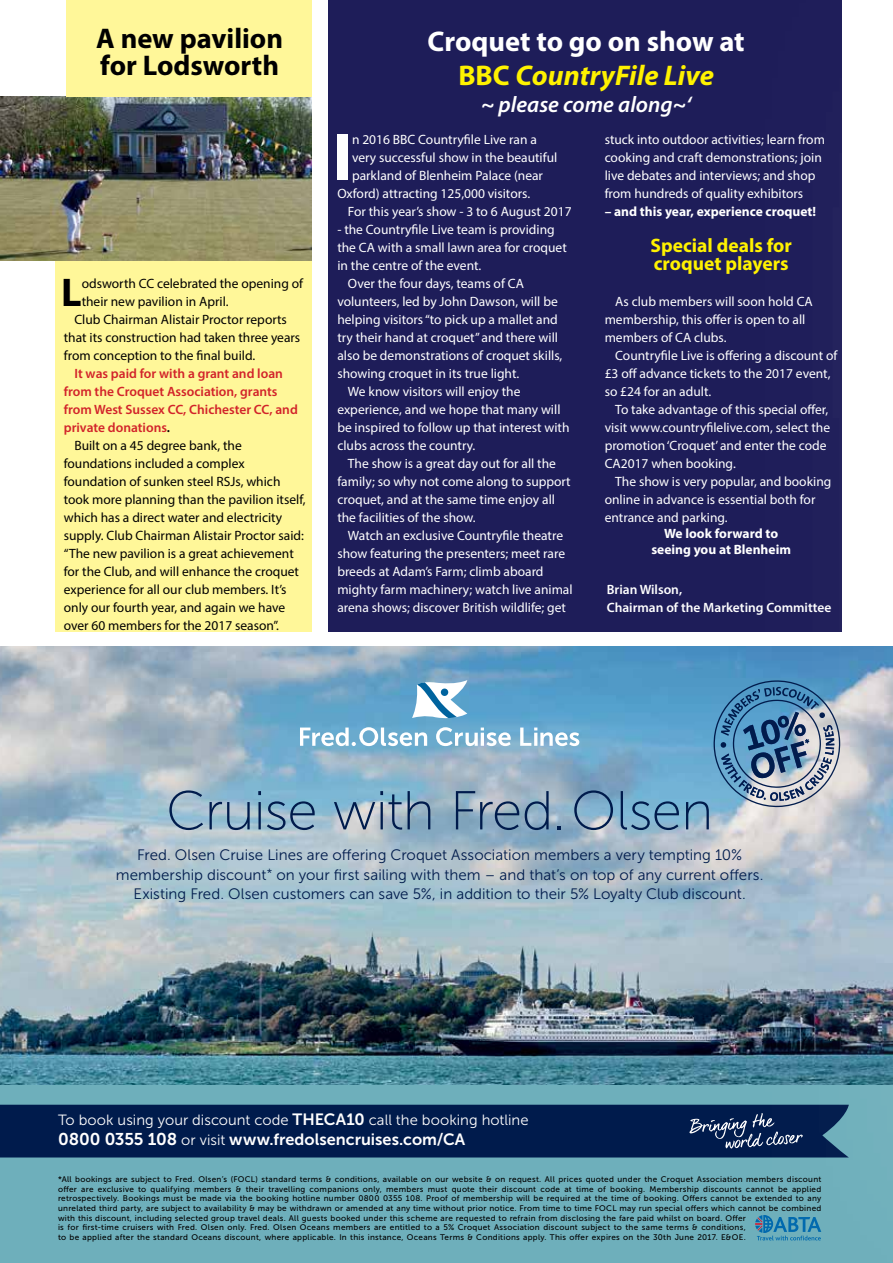
<style>
.page{position:relative;width:893px;height:1263px;background:#fff}
.page>*{position:absolute;margin:0;border:0;box-sizing:border-box;transform-origin:0 0}
.t1{font:700 66.9px "Myriad Pro";color:#fff}
.t2{font:54.75px "Museo Sans 100";letter-spacing:-.015em;color:#001b4c}
.t3{font:700 40.2px "Myriad Pro";color:#000}
.t4{font:700 28.5px/34.5px "Myriad Pro";color:#fff;text-align:center}
.t5{font:700 28.5px/27px "Myriad Pro";color:#000}
.t6{font:italic 600 22.5px "Myriad Pro";color:#fff}
.t7{font:700 19.5px/18px "Myriad Pro";color:#fff200}
.t8{font:16.2px "Museo Sans 700";color:#fff}
.t9{font:15.15px/19.2px "Museo Sans 300";color:#001b4c;text-align:center}
.t10{font:14.85px "Museo Sans 300";color:#fff}
.t11{font:13.5px/18px "Myriad Pro";color:#fff}
.t12{font:13.5px "Myriad Pro";color:#000}
.t13{font:600 13.5px "Myriad Pro";color:#d2232a}
.t14{font:700 13.5px/15.8px "Myriad Pro";color:#fff;text-align:center}
.t15{font:600 13.5px/18px "Myriad Pro";color:#fff}
.t16{font:8.1px/9.6px "Museo Sans 500";letter-spacing:.035em;color:#000}
.s1{color:#000}
.s2{color:#fff200}
.s3{font-style:italic;color:#fff200}
.s4{font-family:"Museo Sans 700";font-size:16.2px}
.s5{font-size:16.95px}
.s6{font-family:"Museo Sans 300";font-size:14.85px}
</style>
<div class="page">
<div style="left:329px;top:0;width:513px;height:631px;background:#1e1d59"></div>
<img style="left:0;top:647px;width:761px;height:438px">
<div style="left:0;top:1085px;width:893px;height:178px;background:#6eafbb"></div>
<svg style="left:714px;top:680px;width:47px;height:127px;background:#558db5"></svg>
<svg style="left:755px;top:1215px;width:6px;height:25px"></svg>
<div style="left:0;top:1105px;width:761px;height:52px;background:#001b4c"></div>
<svg style="left:412px;top:680px;width:55px;height:40px"></svg>
<div style="left:441px;top:688px;width:7px;height:8px;background:#00639e;border-radius:50%"></div>
<svg style="left:300px;top:727px;width:127px;height:19px"></svg>
<svg style="left:436px;top:727px;width:75px;height:19px"></svg>
<svg style="left:520px;top:727px;width:59px;height:19px"></svg>
<img style="left:0;top:96px;width:312px;height:165px">
<img style="left:761px;top:631px;width:132px;height:631px">
<hr style="left:892px;top:0;width:1px;height:79px;background:#d2232a">
<div style="left:55px;top:261px;width:257px;height:370px;background:#fff799"></div>
<div style="left:66px;top:0;width:246px;height:96px;background:#fff799"></div>
<h3 class="t5" style="left:96px;top:24px;width:188px">A new pavilion for Lodsworth</h3>
<h3 class="t3" style="left:61px;top:266px;width:22px">L</h3>
<p class="t12" style="left:82px;top:275px;width:223px">odsworth CC celebrated the opening of</p>
<p class="t12" style="left:82px;top:293px;width:148px">their new pavilion in April.</p>
<p class="t12" style="left:74px;top:311px;width:214px">Club Chairman Alistair Proctor reports</p>
<p class="t12" style="left:64px;top:329px;width:238px">that its construction had taken three years</p>
<p class="t12" style="left:64px;top:347px;width:193px">from conception to the final build.</p>
<p class="t13" style="left:74px;top:365px;width:210px">It was paid for with a grant and loan</p>
<p class="t13" style="left:64px;top:383px;width:215px">from the Croquet Association, grants</p>
<p class="t13" style="left:64px;top:401px;width:236px">from West Sussex CC, Chichester CC, and</p>
<p class="t13" style="left:64px;top:419px;width:108px">private donations<span class="s1">.</span></p>
<p class="t12" style="left:74px;top:437px;width:169px">Built on a 45 degree bank, the</p>
<p class="t12" style="left:64px;top:455px;width:182px">foundations included a complex</p>
<p class="t12" style="left:64px;top:473px;width:218px">foundation of sunken steel RSJs, which</p>
<p class="t12" style="left:64px;top:491px;width:243px">took more planning than the pavilion itself,</p>
<p class="t12" style="left:64px;top:509px;width:220px">which has a direct water and electricity</p>
<p class="t12" style="left:64px;top:527px;width:242px">supply. Club Chairman Alistair Proctor said:</p>
<p class="t12" style="left:64px;top:545px;width:231px">“The new pavilion is a great achievement</p>
<p class="t12" style="left:64px;top:563px;width:237px">for the Club, and will enhance the croquet</p>
<p class="t12" style="left:64px;top:581px;width:224px">experience for all our club members. It’s</p>
<p class="t12" style="left:64px;top:599px;width:223px">only our fourth year, and again we have</p>
<p class="t12" style="left:64px;top:617px;width:217px">over 60 members for the 2017 season”.</p>
<h3 class="t4" style="left:428px;top:23px;width:319px">Croquet to go on show at<br><span class="s2">BBC</span> <span class="s3">CountryFile Live</span></h3>
<h3 class="t6" style="left:481px;top:91px;width:212px">~ please come along~‘</h3>
<p class="t11" style="left:605px;top:130px;width:222px">stuck into outdoor activities; learn from cooking and craft demonstrations; join live debates and interviews; and shop from hundreds of quality exhibitors</p>
<p class="t14" style="left:605px;top:203px;width:213px">– and this year, experience croquet!</p>
<h3 class="t7" style="left:650px;top:236px;width:143px">Special deals for croquet players</h3>
<p class="t11" style="left:605px;top:292px;width:210px;text-indent:11px">As club members will soon hold CA membership, this offer is open to all members of CA clubs.</p>
<p class="t11" style="left:605px;top:346px;width:234px;text-indent:11px">Countryfile Live is offering a discount of £3 off advance tickets to the 2017 event, so £24 for an adult.</p>
<p class="t11" style="left:605px;top:400px;width:227px;text-indent:11px">To take advantage of this special offer, visit www.countryfilelive.com, select the promotion ‘Croquet’ and enter the code CA2017 when booking.</p>
<p class="t11" style="left:605px;top:472px;width:228px;text-indent:11px">The show is very popular, and booking online in advance is essential both for entrance and parking.</p>
<p class="t14" style="left:651px;top:525px;width:141px">We look forward to seeing you at Blenheim</p>
<p class="t15" style="left:607px;top:580px;width:226px">Brian Wilson,<br>Chairman of the Marketing Committee</p>
<h1 class="t1" style="left:333px;top:114px;width:21px">I</h1>
<p class="t11" style="left:352px;top:130px;width:186px">n 2016 BBC Countryfile Live ran a</p>
<p class="t11" style="left:352px;top:148px;width:207px">very successful show in the beautiful</p>
<p class="t11" style="left:352px;top:166px;width:193px">parkland of Blenheim Palace (near</p>
<p class="t11" style="left:337px;top:184px;width:194px">Oxford) attracting 125,000 visitors.</p>
<p class="t11" style="left:348px;top:202px;width:225px">For this year’s show - 3 to 6 August 2017</p>
<p class="t11" style="left:337px;top:220px;width:219px">- the Countryfile Live team is providing</p>
<p class="t11" style="left:337px;top:238px;width:231px">the CA with a small lawn area for croquet</p>
<p class="t11" style="left:337px;top:256px;width:145px">in the centre of the event.</p>
<p class="t11" style="left:348px;top:274px;width:177px">Over the four days, teams of CA</p>
<p class="t11" style="left:337px;top:292px;width:222px">volunteers, led by John Dawson, will be</p>
<p class="t11" style="left:337px;top:310px;width:222px">helping visitors “to pick up a mallet and</p>
<p class="t11" style="left:337px;top:328px;width:222px">try their hand at croquet” and there will</p>
<p class="t11" style="left:337px;top:346px;width:227px">also be demonstrations of croquet skills,</p>
<p class="t11" style="left:337px;top:364px;width:183px">showing croquet in its true light.</p>
<p class="t11" style="left:348px;top:382px;width:174px">We know visitors will enjoy the</p>
<p class="t11" style="left:337px;top:400px;width:225px">experience, and we hope that many will</p>
<p class="t11" style="left:337px;top:418px;width:234px">be inspired to follow up that interest with</p>
<p class="t11" style="left:337px;top:436px;width:140px">clubs across the country.</p>
<p class="t11" style="left:348px;top:454px;width:210px">The show is a great day out for all the</p>
<p class="t11" style="left:337px;top:472px;width:235px">family; so why not come along to support</p>
<p class="t11" style="left:337px;top:490px;width:219px">croquet, and at the same time enjoy all</p>
<p class="t11" style="left:337px;top:508px;width:140px">the facilities of the show.</p>
<p class="t11" style="left:348px;top:526px;width:217px">Watch an exclusive Countryfile theatre</p>
<p class="t11" style="left:337px;top:544px;width:229px">show featuring the presenters; meet rare</p>
<p class="t11" style="left:337px;top:562px;width:208px">breeds at Adam’s Farm; climb aboard</p>
<p class="t11" style="left:337px;top:580px;width:237px">mighty farm machinery; watch live animal</p>
<p class="t11" style="left:337px;top:598px;width:230px">arena shows; discover British wildlife; get</p>
<h2 class="t2" style="left:166px;top:781px;width:549px">Cruise with Fred. Olsen</h2>
<p class="t9" style="left:116px;top:846px;width:649px">Fred. Olsen Cruise Lines are offering Croquet Association members a very tempting 10% membership discount<sup>*</sup> on your first sailing with them – and that’s on top of any current offers.<br>Existing Fred. Olsen customers can save 5%, in addition to their 5% Loyalty Club discount.</p>
<p class="t10" style="left:58px;top:1111px;width:472px">To book using your discount code <span class="s4">THECA10</span> call the booking hotline</p>
<p class="t8" style="left:58px;top:1130px;width:409px"><span class="s5">0800 0355 108</span> <span class="s6">or visit</span> www.fredolsencruises.com/CA</p>
<p class="t16" style="left:58px;top:1175px;width:765px">*All bookings are subject to Fred. Olsen’s (FOCL) standard terms &amp; conditions, available on our website &amp; on request. All prices quoted under the Croquet Association members discount offer are exclusive to qualifying members &amp; their travelling companions only, members must quote their discount code at time of booking. Membership discounts cannot be applied retrospectively. Bookings must be made via the booking hotline number 0800 0355 108. Proof of membership will be required at the time of booking. Offers cannot be extended to any unrelated third party, are subject to availability &amp; may be withdrawn or amended at any time without prior notice. From time to time FOCL may run special offers which cannot be combined with this discount, including selected group travel deals. All guests booked under this scheme are requested to refrain from disclosing the fare paid whilst on board. Offer<br>is for first-time cruisers with Fred. Olsen only. Fred. Olsen Oceans members are entitled to a 5% Croquet Association discount subject to the same terms &amp; conditions,<br>to be applied after the standard Oceans discount, where applicable. In this instance, Oceans Terms &amp; Conditions apply. This offer expires on the 30th June 2017. E&amp;OE.</p>
</div>
